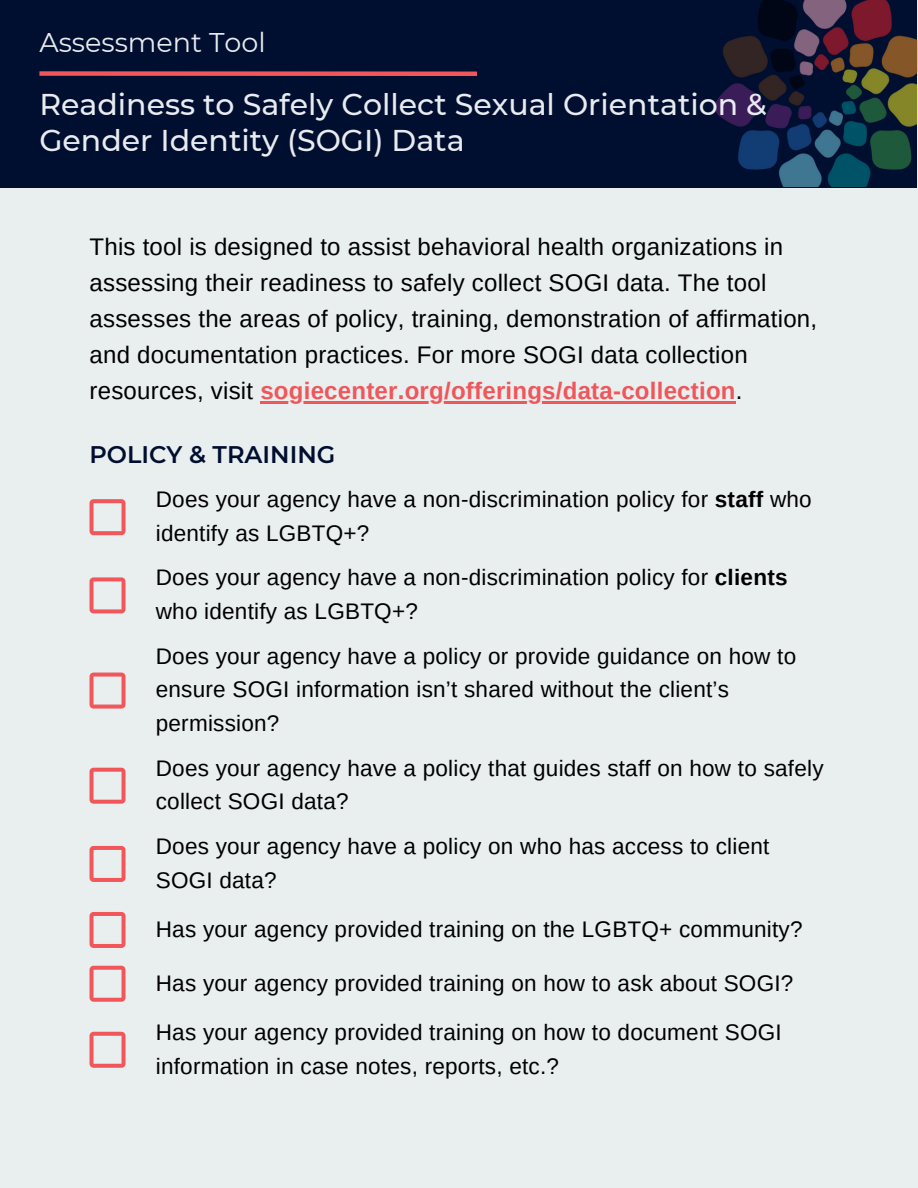
<style>
.page{position:relative;width:918px;height:1188px;background:#e9eeef}
.page>*{position:absolute;margin:0;border:0;box-sizing:border-box;transform-origin:0 0}
.t1{font:500 30px/36px "Montserrat";color:#e8ebef}
.t2{font:27px "Montserrat";color:#e8ebef}
.t3{font:24px/36px "Arimo";letter-spacing:.01em;color:#000}
.t4{font:600 24px "Montserrat";color:#000e2f}
.t5{font:22.5px/33.8px "Arimo";letter-spacing:.01em;color:#000}
.s1{font-weight:700;color:#f0565a}
.s2{font-weight:700}
</style>
<div class="page">
<div style="left:0;top:0;width:917px;height:187px;background:#000e2f"></div>
<img style="left:715px;top:0;width:203px;height:186px">
<div style="left:39px;top:71px;width:438px;height:5px;background:#f0565a"></div>
<svg style="left:90px;top:499px;width:36px;height:36px"></svg>
<svg style="left:90px;top:577px;width:36px;height:36px"></svg>
<svg style="left:90px;top:673px;width:36px;height:36px"></svg>
<svg style="left:90px;top:768px;width:36px;height:36px"></svg>
<svg style="left:90px;top:846px;width:36px;height:36px"></svg>
<svg style="left:90px;top:912px;width:36px;height:36px"></svg>
<svg style="left:90px;top:966px;width:36px;height:36px"></svg>
<svg style="left:90px;top:1032px;width:36px;height:36px"></svg>
<hr style="left:260px;top:402px;width:476px;height:2px;background:#f0565a">
<p class="t2" style="left:39px;top:26px;width:228px">Assessment Tool</p>
<h1 class="t1" style="left:39px;top:87px;width:729px">Readiness to Safely Collect Sexual Orientation &amp;<br>Gender Identity (SOGI) Data</h1>
<p class="t3" style="left:90px;top:229px;width:729px">This tool is designed to assist behavioral health organizations in assessing their readiness to safely collect SOGI data. The tool assesses the areas of policy, training, demonstration of affirmation, and documentation practices. For more SOGI data collection resources, visit <span class="s1">sogiecenter.org/offerings/data-collection</span>.</p>
<p class="t4" style="left:90px;top:439px;width:247px">POLICY &amp; TRAINING</p>
<p class="t5" style="left:156px;top:483px;width:658px">Does your agency have a non-discrimination policy for <span class="s2">staff</span> who identify as LGBTQ+?</p>
<p class="t5" style="left:156px;top:561px;width:633px">Does your agency have a non-discrimination policy for <span class="s2">clients </span>who identify as LGBTQ+?</p>
<p class="t5" style="left:156px;top:639px;width:642px">Does your agency have a policy or provide guidance on how to ensure SOGI information isn’t shared without the client’s permission?</p>
<p class="t5" style="left:156px;top:751px;width:669px">Does your agency have a policy that guides staff on how to safely collect SOGI data?</p>
<p class="t5" style="left:156px;top:829px;width:615px">Does your agency have a policy on who has access to client<br>SOGI data?</p>
<p class="t5" style="left:156px;top:912px;width:648px">Has your agency provided training on the LGBTQ+ community?</p>
<p class="t5" style="left:156px;top:958px;width:639px;line-height:49.2px">Has your agency provided training on how to ask about SOGI?<br>Has your agency provided training on how to document SOGI</p>
<p class="t5" style="left:156px;top:1049px;width:405px">information in case notes, reports, etc.?</p>
</div>
